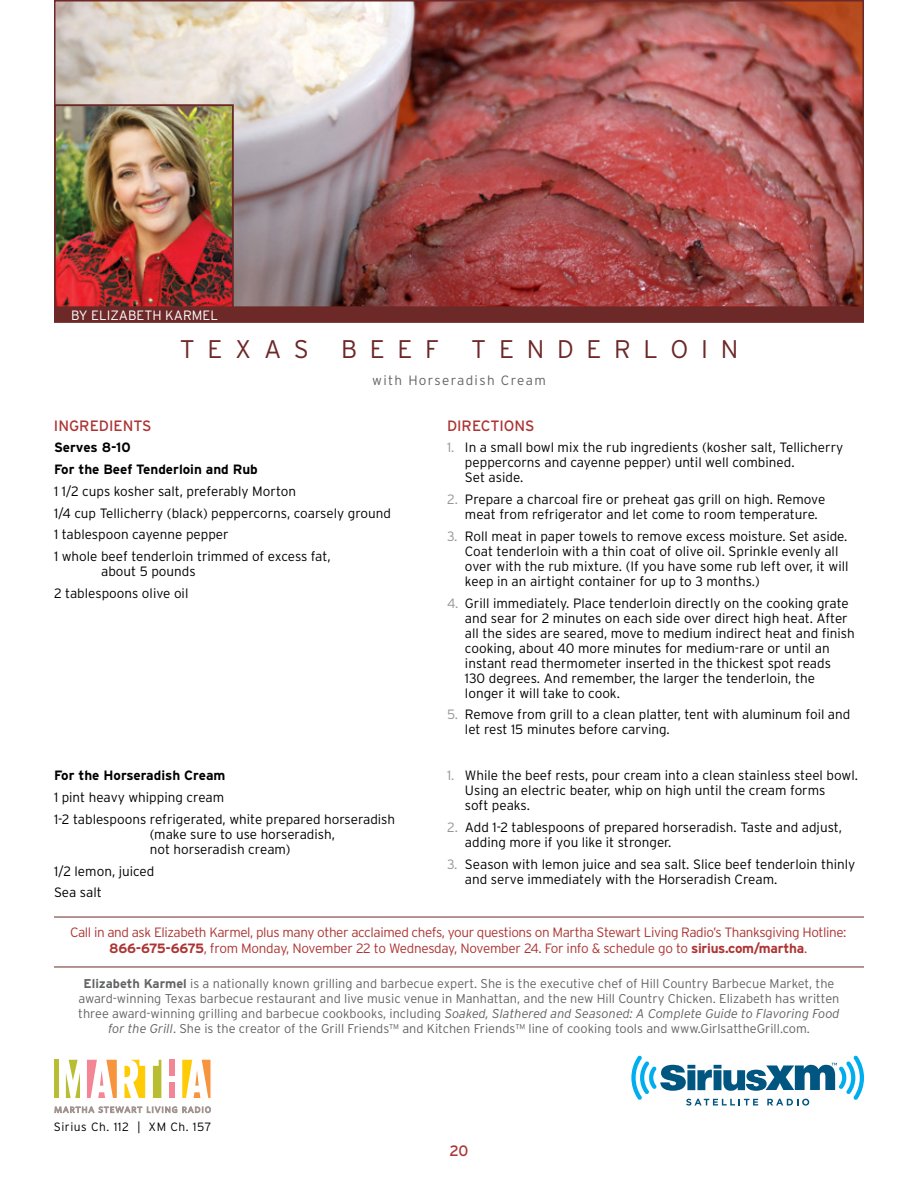
<style>
.page{position:relative;width:918px;height:1188px;background:#fff}
.page>*{position:absolute;margin:0;border:0;box-sizing:border-box;transform-origin:0 0}
.t1{font:300 25.5px "Interstate";letter-spacing:.5em;color:#6d2828}
.t2{font:15px "Interstate";color:#ac3534}
.t3{font:300 13.5px/15px "Interstate";color:#000}
.t4{font:300 13.5px/15.8px "Interstate";letter-spacing:-.03em;color:#ac3534;text-align:center}
.t5{font:300 13.5px/15px "Interstate";letter-spacing:-.02em;color:#000}
.t6{font:700 13.5px/21.8px "Interstate";color:#000}
.t7{font:300 13.5px "Interstate";letter-spacing:.1em;color:#636466}
.t8{font:300 13.5px "Interstate";color:#fff}
.t9{font:300 12.75px/15px "Interstate";color:#636466;text-align:center}
.t10{font:300 12px "Interstate";letter-spacing:.045em;color:#000}
.s1{color:#939598}
.s2{font-weight:700}
.s3{font-style:italic}
</style>
<div class="page">
<svg style="left:631px;top:1056px;width:233px;height:50px"></svg>
<svg style="left:87px;top:1060px;width:30px;height:38px"></svg>
<svg style="left:182px;top:1060px;width:29px;height:38px"></svg>
<div style="left:54px;top:1060px;width:5px;height:38px;background:#b9bd32"></div>
<svg style="left:153px;top:1060px;width:8px;height:38px"></svg>
<svg style="left:66px;top:1060px;width:14px;height:38px"></svg>
<div style="left:169px;top:1060px;width:6px;height:16px;background:#f48594"></div>
<div style="left:169px;top:1083px;width:6px;height:15px;background:#f48594"></div>
<svg style="left:124px;top:1060px;width:21px;height:38px"></svg>
<svg style="left:54px;top:1106px;width:157px;height:7px"></svg>
<img style="left:57px;top:3px;width:804px;height:303px">
<hr style="left:54px;top:917px;width:810px;height:1px;background:#6d2828">
<hr style="left:54px;top:967px;width:810px;height:1px;background:#6d2828">
<img style="left:57px;top:107px;width:174px;height:199px">
<div style="left:54px;top:104px;width:180px;height:208px;border:2px solid #6d2828"></div>
<div style="left:54px;top:306px;width:810px;height:17px;background:#6d2828"></div>
<p class="t8" style="left:71px;top:307px;width:148px">by elizabeth karm el</p>
<h1 class="t1" style="left:180px;top:335px;width:128px">Tex as</h1>
<h1 class="t1" style="left:341px;top:335px;width:95px">Beef</h1>
<h1 class="t1" style="left:471px;top:335px;width:269px">Tend er loin</h1>
<p class="t7" style="left:372px;top:373px;width:175px">with Horseradish Cream</p>
<p class="t2" style="left:54px;top:417px;width:65px">INGREDIENTS</p>
<p class="t6" style="left:54px;top:437px;width:205px">Serves 8-10<br>For the Beef Tenderloin and Rub</p>
<p class="t3" style="left:54px;top:480px;width:339px;line-height:21.8px">1 1/2 cups kosher salt, preferably Morton<br>1/4 cup Tellicherry (black) peppercorns, coarsely ground 1 tablespoon cayenne pepper<br>1 whole beef tenderloin trimmed of excess fat,</p>
<p class="t3" style="left:54px;top:560px;width:143px;line-height:21.8px;text-indent:47px">about 5 pounds<br>2 tablespoons olive oil</p>
<p class="t6" style="left:54px;top:765px;width:173px">For the Horseradish Cream</p>
<p class="t3" style="left:54px;top:786px;width:343px;line-height:21.8px">1 pint heavy whipping cream<br>1-2 tablespoons refrigerated, white prepared horseradish</p>
<p class="t3" style="left:150px;top:827px;width:187px">(make sure to use horseradish, not horseradish cream)</p>
<p class="t3" style="left:54px;top:860px;width:102px;line-height:21.8px">1/2 lemon, juiced<br>Sea salt</p>
<p class="t2" style="left:447px;top:417px;width:89px">DIRECTIONS</p>
<p class="t3" style="left:465px;top:440px;width:380px;text-indent:-18px"><span class="s1">1.</span> I n a small bowl mix the rub ingredients (kosher salt, Tellicherry peppercorns and cayenne pepper) until well combined.<br>Set aside.</p>
<p class="t5" style="left:465px;top:492px;width:362px;text-indent:-18px"><span class="s1">2.</span> Prepare a charcoal fire or preheat gas grill on high. Remove meat from refrigerator and let come to room temperature.</p>
<p class="t3" style="left:465px;top:528px;width:385px;text-indent:-18px"><span class="s1">3.</span> Roll meat in paper towels to remove excess moisture. Set aside.<br>Coat tenderloin with a thin coat of olive oil. Sprinkle evenly all over with the rub mixture. (If you have some rub left over, it will keep in an airtight container for up to 3 months.)</p>
<p class="t3" style="left:465px;top:595px;width:391px;text-indent:-18px"><span class="s1">4.</span> Grill immediately. Place tenderloin directly on the cooking grate and sear for 2 minutes on each side over direct high heat. After all the sides are seared, move to medium indirect heat and finish cooking, about 40 more minutes for medium-rare or until an instant read thermometer inserted in the thickest spot reads<br>130 degrees. And remember, the larger the tenderloin, the longer it will take to cook.</p>
<p class="t3" style="left:465px;top:707px;width:387px;text-indent:-18px"><span class="s1">5.</span> Remove from grill to a clean platter, tent with aluminum foil and let rest 15 minutes before carving.</p>
<p class="t3" style="left:465px;top:768px;width:394px;text-indent:-18px"><span class="s1">1.</span> While the beef rests, pour cream into a clean stainless steel bowl.<br>Using an electric beater, whip on high until the cream forms<br>soft peaks.</p>
<p class="t3" style="left:465px;top:820px;width:379px;text-indent:-18px"><span class="s1">2.</span> Add 1-2 tablespoons of prepared horseradish. Taste and adjust, adding more if you like it stronger.</p>
<p class="t3" style="left:465px;top:856px;width:392px;text-indent:-18px"><span class="s1">3.</span> Season with lemon juice and sea salt. Slice beef tenderloin thinly and serve immediately with the Horseradish Cream.</p>
<p class="t4" style="left:70px;top:925px;width:778px">Call in and ask Elizabeth Karmel, plus many other acclaimed chefs, your questions on Martha Stewart Living Radio’s Thanksgiving Hotline:<br><span class="s2">866-675-6675</span>, from Monday, N ovember 22 to Wednesday, N ovember 24. For info &amp; schedule go to <span class="s2">sirius.com/martha</span>.</p>
<p class="t9" style="left:78px;top:976px;width:763px"><span class="s2">Elizabeth Karmel</span> is a nationally known grilling and barbecue expert. She is the executive chef of H ill Country Barbecue Market, the award-winning Texas barbecue restaurant and live music venue in Manhattan, and the new H ill Country Chicken. Elizabeth has written three award-winning grilling and barbecue cookbooks, including <span class="s3">Soaked, Slathered and Seasoned: A Complete Guide to Flavoring Food for the Grill</span>. She is the creator of the Grill Friends™ and Kitchen Friends™ line of cooking tools and www.GirlsattheGrill.com.</p>
<p class="t10" style="left:54px;top:1120px;width:159px">Sirius Ch. 112 | XM Ch. 157</p>
<p class="t2" style="left:449px;top:1143px;width:21px">20</p>
</div>
